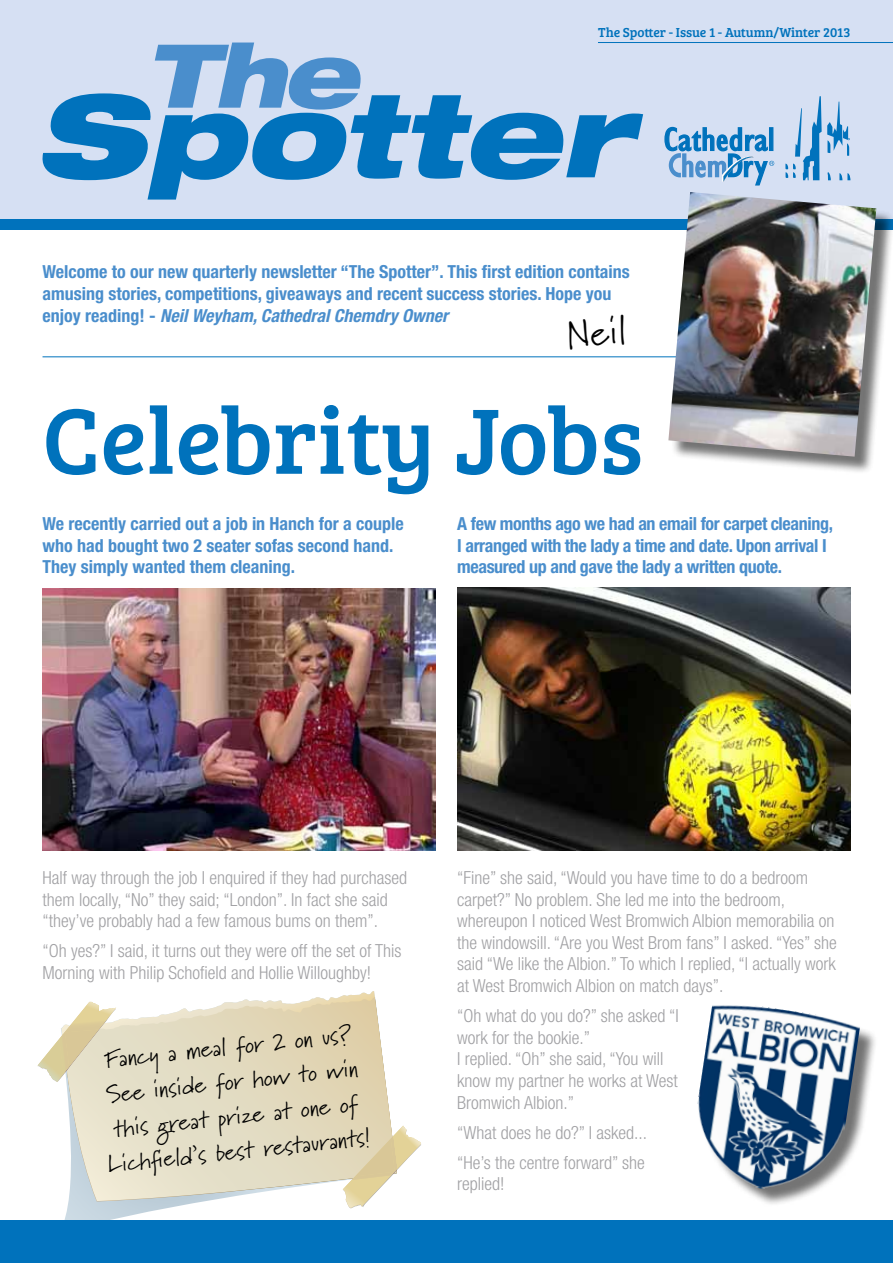
<style>
.page{position:relative;width:893px;height:1263px;background:#fff}
.page>*{position:absolute;margin:0;border:0;box-sizing:border-box;transform-origin:0 0}
.t1{font:96px "Bree Serif";color:#0072bc}
.t2{font:38.4px "Marydale";color:#000}
.t3{font:24px/34.8px "Marydale";color:#000;text-align:center}
.t4{font:300 condensed 18px/21.6px "Helvetica Neue";color:#a1a1a4}
.t5{font:700 condensed 18px/21.6px "Helvetica Neue";color:#4a8ecc}
.t6{font:700 condensed 18px/21.6px "Helvetica Neue";letter-spacing:-.02em;color:#4a8ecc}
.t7{font:13.5px "Bree Serif";color:#0072bc}
.s1{font-style:italic}
</style>
<div class="page">
<img style="left:457px;top:587px;width:393px;height:263px">
<svg style="left:64px;top:1201px;width:141px;height:19px"></svg>
<svg style="left:66px;top:997px;width:325px;height:204px;background:#e4dec6"></svg>
<svg style="left:343px;top:1125px;width:78px;height:84px"></svg>
<svg style="left:37px;top:1001px;width:79px;height:81px"></svg>
<hr style="left:43px;top:356px;width:807px;height:1px;background:#0072bc">
<div style="left:0;top:0;width:893px;height:219px;background:#d6e0f3"></div>
<svg style="left:785px;top:96px;width:65px;height:84px"></svg>
<svg style="left:664px;top:127px;width:110px;height:59px"></svg>
<svg style="left:42px;top:93px;width:601px;height:107px"></svg>
<svg style="left:155px;top:43px;width:210px;height:67px"></svg>
<div style="left:0;top:219px;width:893px;height:10px;background:#0072bc"></div>
<div style="left:0;top:1220px;width:893px;height:43px;background:#0072bc"></div>
<div style="left:671px;top:195px;width:222px;height:280px;background:#000;opacity:.55"></div>
<img style="left:668px;top:192px;width:208px;height:265px">
<img style="left:43px;top:588px;width:393px;height:262px">
<hr style="left:598px;top:42px;width:295px;height:1px;background:#0072bc">
<div style="left:701px;top:1008px;width:177px;height:199px;background:#000;opacity:.55"></div>
<img style="left:697px;top:1005px;width:164px;height:194px">
<p class="t7" style="left:598px;top:23px;width:254px">The Spotter - Issue 1 - Autumn/Winter 2013</p>
<p class="t5" style="left:43px;top:261px;width:589px">Welcome to our new quarterly newsletter “The Spotter”. This first edition contains amusing stories, competitions, giveaways and recent success stories. Hope you enjoy reading! - <span class="s1">Neil Weyham, Cathedral Chemdry Owner</span></p>
<h2 class="t2" style="left:564px;top:312px;width:61px;rotate:-6deg">Neil</h2>
<h1 class="t1" style="left:43px;top:370px;width:602px">Celebrity Jobs</h1>
<p class="t5" style="left:43px;top:512px;width:363px">We recently carried out a job in Hanch for a couple who had bought two 2 seater sofas second hand.<br>They simply wanted them cleaning.</p>
<p class="t6" style="left:457px;top:512px;width:377px">A few months ago we had an email for carpet cleaning,<br>I arranged with the lady a time and date. Upon arrival I measured up and gave the lady a written quote.</p>
<p class="t4" style="left:43px;top:867px;width:366px">Half way through the job I enquired if they had purchased them locally, “No” they said; “London”. In fact she said “they’ve probably had a few famous bums on them”.</p>
<p class="t4" style="left:43px;top:940px;width:360px">“Oh yes?” I said, it turns out they were off the set of This<br>Morning with Philip Schofield and Hollie Willoughby!</p>
<h3 class="t3" style="left:95px;top:1043px;width:265px;rotate:-6deg">Fancy a meal for 2 on us?<br>See inside for how to win this great prize at one of<br>Lichfi eld’s best restaurants!</h3>
<p class="t4" style="left:457px;top:867px;width:381px">“Fine” she said, “Would you have time to do a bedroom carpet?” No problem. She led me into the bedroom, whereupon I noticed West Bromwich Albion memorabilia on the windowsill. “Are you West Brom fans” I asked. “Yes” she said “We like the Albion.” To which I replied, “I actually work at West Bromwich Albion on match days”.</p>
<p class="t4" style="left:457px;top:1005px;width:223px">“Oh what do you do?” she asked “I work for the bookie.”<br>I replied. “Oh” she said, “You will know my partner he works at West<br>Bromwich Albion.”</p>
<p class="t4" style="left:457px;top:1117px;width:191px;line-height:30.2px">“What does he do?” I asked... “He’s the centre forward” she</p>
<p class="t4" style="left:457px;top:1173px;width:49px">replied!</p>
</div>
